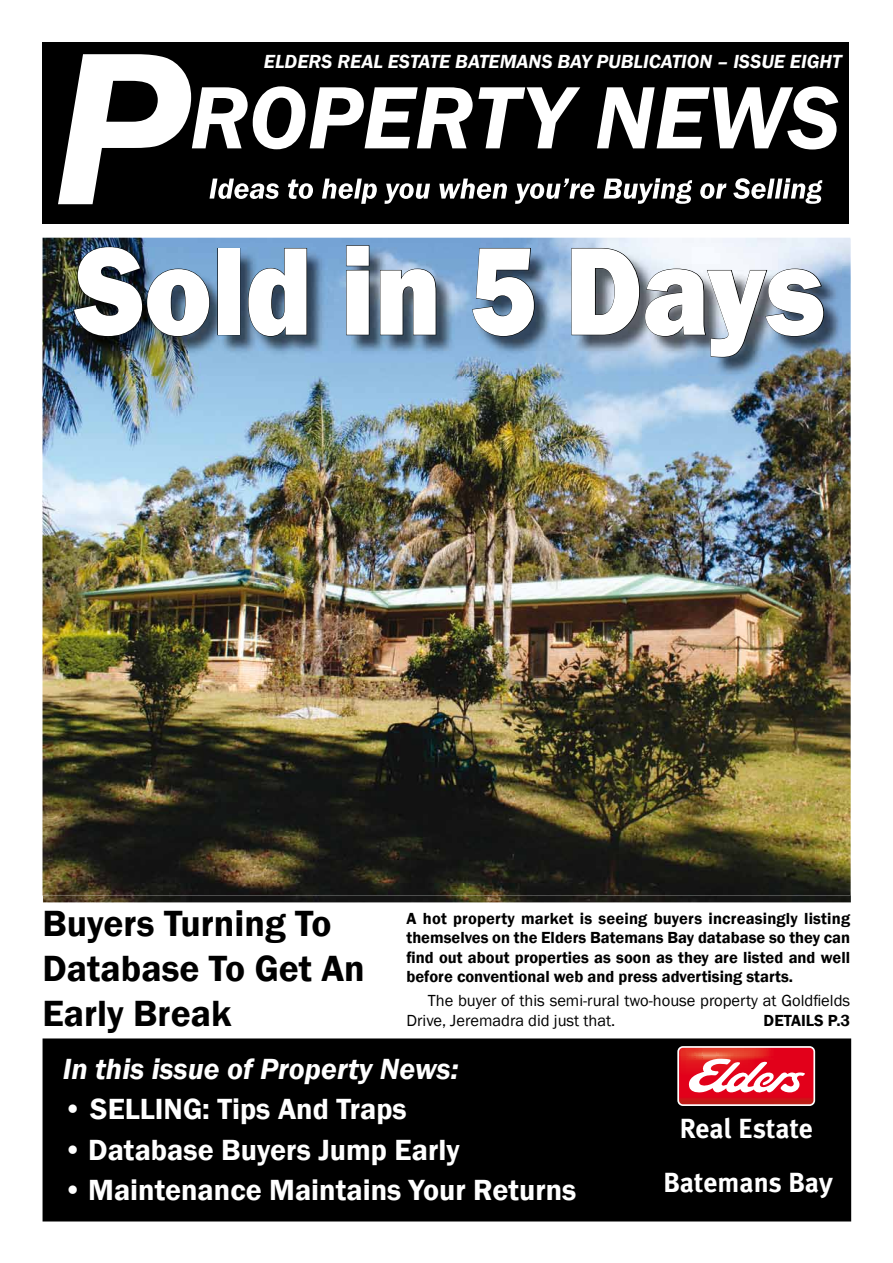
<style>
.page{position:relative;width:893px;height:1263px;background:#fff}
.page>*{position:absolute;margin:0;border:0;box-sizing:border-box;transform-origin:0 0}
.t1{font:800 129.3px "Franklin Gothic";color:#fff;scale:.88 1}
.t2{font:600 37.5px/45px "Franklin Gothic";color:#000}
.t3{font:600 30px "Franklin Gothic";color:#fff}
.t4{font:italic 600 30px "Franklin Gothic";color:#fff}
.t5{font:700 27.6px/54.2px "Meta Plus";color:#fff;text-align:center}
.t6{font:italic 600 19.5px "Franklin Gothic";color:#fff}
.t7{font:600 16.5px/19.5px "Franklin Gothic";color:#000;text-align:justify}
.t8{font:16.5px/19.5px "Franklin Gothic";color:#000}
</style>
<div class="page">
<img style="left:43px;top:238px;width:807px;height:657px">
<div style="left:42px;top:43px;width:807px;height:181px;background:#000"></div>
<svg style="left:58px;top:54px;width:780px;height:150px"></svg>
<div style="left:43px;top:1039px;width:807px;height:182px;background:#000"></div>
<div style="left:43px;top:1038px;width:808px;height:183px;border:2px solid #000"></div>
<div style="left:677px;top:1046px;width:138px;height:60px;border:2px solid #fff;border-radius:5px"></div>
<svg style="left:678px;top:1047px;width:136px;height:58px;background:#e64e57"></svg>
<img style="left:75px;top:247px;width:767px;height:129px">
<img style="left:73px;top:246px;width:137px;height:91px">
<div style="left:217px;top:248px;width:23px;height:87px;border:1px solid #020302"></div>
<svg style="left:248px;top:248px;width:59px;height:89px;background:#516f8d"></svg>
<svg style="left:346px;top:245px;width:24px;height:90px;background:#5a748e"></svg>
<svg style="left:380px;top:268px;width:57px;height:67px;background:#66798c"></svg>
<svg style="left:472px;top:248px;width:63px;height:89px;background:#4e6b89"></svg>
<svg style="left:571px;top:248px;width:253px;height:110px;background:#8f9ba8"></svg>
<p class="t6" style="left:264px;top:49px;width:579px">ELDERS REAL ESTATE BATEMANS BAY PUBLICATION – ISSUE EIGHT</p>
<h1 class="t1" style="left:75px;top:208px;width:854px">Sold in 5 Days</h1>
<h2 class="t2" style="left:43px;top:902px;width:324px">Buyers Turning To<br>Database To Get An<br>Early Break</h2>
<p class="t7" style="left:406px;top:909px;width:445px">A hot property market is seeing buyers increasingly listing themselves on the Elders Batemans Bay database so they can find out about properties as soon as they are listed and well before conventional web and press advertising starts.</p>
<p class="t8" style="left:406px;top:991px;width:445px;text-indent:21px">The buyer of this semi-rural two-house property at Goldfields<br>Drive, Jeremadra did just that.</p>
<p class="t7" style="left:764px;top:1010px;width:88px">DETAILS P.3</p>
<h3 class="t4" style="left:63px;top:1050px;width:397px">In this issue of Property News:</h3>
<h3 class="t3" style="left:63px;top:1091px;width:346px">• SELLING: Tips And Traps</h3>
<h3 class="t3" style="left:63px;top:1131px;width:398px">• Database Buyers Jump Early</h3>
<h3 class="t3" style="left:63px;top:1171px;width:515px">• Maintenance Maintains Your Returns</h3>
<h3 class="t5" style="left:663px;top:1101px;width:171px">Real Estate<br>Batemans Bay</h3>
</div>
